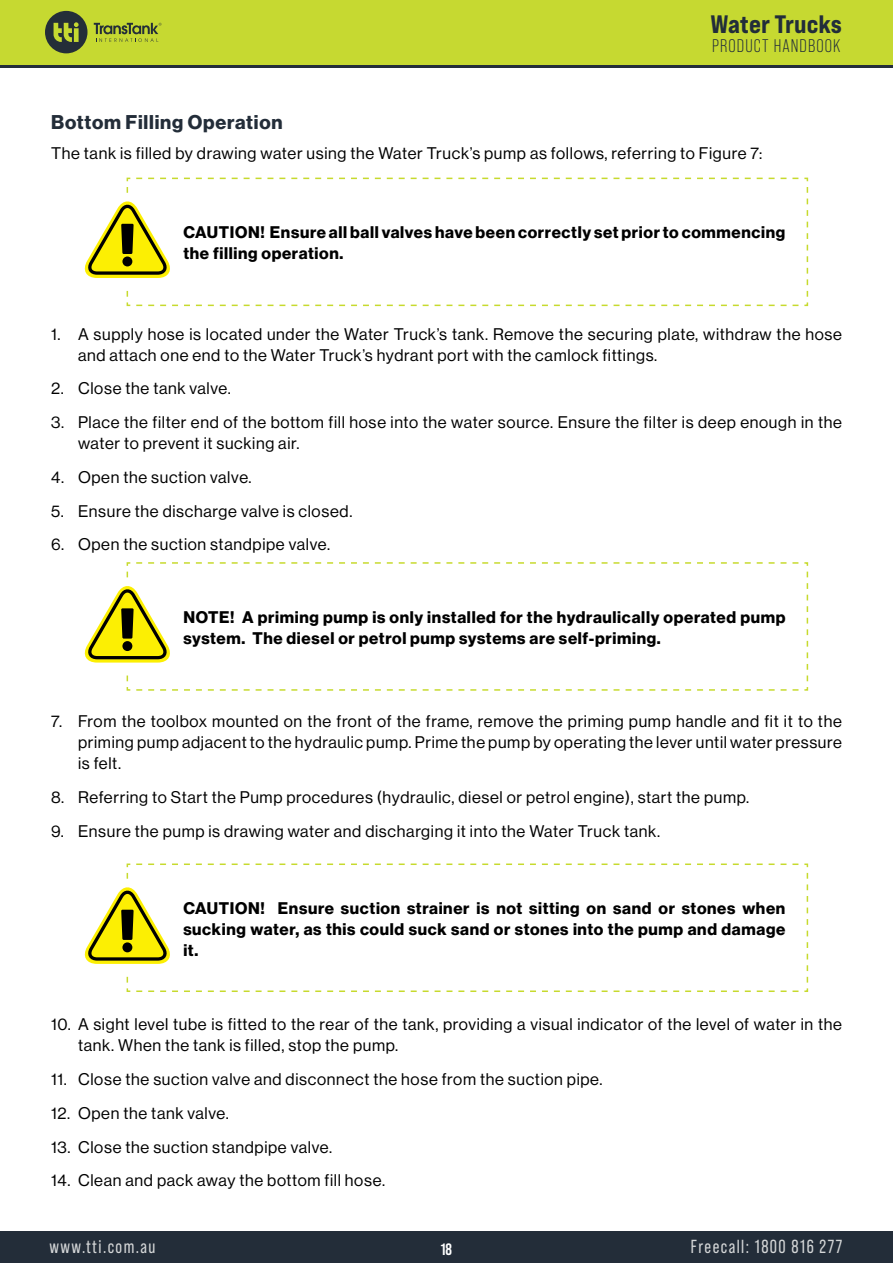
<style>
.page{position:relative;width:893px;height:1263px;background:#fff}
.page>*{position:absolute;margin:0;border:0;box-sizing:border-box;transform-origin:0 0}
.t1{font:25.2px "Bebas Neue Pro Exp Eb";color:#222d3a}
.t2{font:19.5px "N Haas Grotesk DS Pro 75 Bd";letter-spacing:.04em;color:#232d39}
.t3{font:18.9px "Bebas Neue Pro";letter-spacing:.08em;color:#d4d6d7;scale:.95 1}
.t4{font:18.3px "Bebas Neue Pro";letter-spacing:.06em;color:#222d3a}
.t5{font:16.5px/21px "N Haas Grotesk DS Pro 55 Rg";letter-spacing:.04em;color:#000}
.t6{font:700 16.5px/21px "Neue Haas Display";letter-spacing:.04em;color:#000}
.t7{font:700 16.5px "Bebas Neue Pro";color:#fff}
.s1{font-family:"N Haas Grotesk DS Pro 75 Bd";font-weight:400}
</style>
<div class="page">
<div style="left:0;top:1231px;width:893px;height:32px;background:#232d39"></div>
<svg style="left:0;top:64px;width:893px;height:4px;background:#4b5837"></svg>
<div style="left:0;top:0;width:893px;height:64px;background:#c6d931"></div>
<svg style="left:94px;top:23px;width:68px;height:19px"></svg>
<svg style="left:45px;top:11px;width:42px;height:42px"></svg>
<svg style="left:126px;top:177px;width:683px;height:130px"></svg>
<svg style="left:84px;top:187px;width:717px;height:119px"></svg>
<svg style="left:126px;top:562px;width:683px;height:129px"></svg>
<svg style="left:84px;top:572px;width:717px;height:119px"></svg>
<svg style="left:126px;top:863px;width:683px;height:129px"></svg>
<svg style="left:84px;top:873px;width:717px;height:119px"></svg>
<h1 class="t1" style="left:711px;top:9px;width:133px">Water Trucks</h1>
<p class="t4" style="left:712px;top:35px;width:130px">PRODUCT HANDBOOK</p>
<p class="t2" style="left:51px;top:111px;width:233px">Bottom Filling Operation</p>
<p class="t5" style="left:51px;top:142px;width:713px">The tank is filled by drawing water using the Water Truck’s pump as follows, referring to Figure 7:</p>
<p class="t6" style="left:183px;top:222px;width:603px"><span class="s1">CAUTION!</span> Ensure all ball valves have been correctly set prior to commencing the filling operation.</p>
<p class="t5" style="left:78px;top:323px;width:765px;text-indent:-27px">1. A supply hose is located under the Water Truck’s tank. Remove the securing plate, withdraw the hose and attach one end to the Water Truck’s hydrant port with the camlock fittings.</p>
<p class="t5" style="left:51px;top:378px;width:181px">2. Close the tank valve.</p>
<p class="t5" style="left:78px;top:412px;width:765px;text-indent:-27px">3. Place the filter end of the bottom fill hose into the water source. Ensure the filter is deep enough in the water to prevent it sucking air.</p>
<p class="t5" style="left:51px;top:467px;width:202px">4. Open the suction valve.</p>
<p class="t5" style="left:51px;top:500px;width:303px">5. Ensure the discharge valve is closed.</p>
<p class="t5" style="left:51px;top:534px;width:281px">6. Open the suction standpipe valve.</p>
<p class="t6" style="left:183px;top:607px;width:604px"><span class="s1">NOTE!</span> A priming pump is only installed for the hydraulically operated pump system. The diesel or petrol pump systems are self-priming.</p>
<p class="t5" style="left:78px;top:711px;width:765px;text-align:justify;text-indent:-27px">7. From the toolbox mounted on the front of the frame, remove the priming pump handle and fit it to the priming pump adjacent to the hydraulic pump. Prime the pump by operating the lever until water pressure is felt.</p>
<p class="t5" style="left:51px;top:787px;width:700px">8. Referring to Start the Pump procedures (hydraulic, diesel or petrol engine), start the pump.</p>
<p class="t5" style="left:51px;top:820px;width:611px">9. Ensure the pump is drawing water and discharging it into the Water Truck tank.</p>
<p class="t6" style="left:183px;top:897px;width:604px;text-align:justify"><span class="s1">CAUTION!</span> Ensure suction strainer is not sitting on sand or stones when sucking water, as this could suck sand or stones into the pump and damage it.</p>
<p class="t5" style="left:78px;top:1014px;width:765px;text-indent:-27px">10. A sight level tube is fitted to the rear of the tank, providing a visual indicator of the level of water in the tank. When the tank is filled, stop the pump.</p>
<p class="t5" style="left:51px;top:1069px;width:553px">11. Close the suction valve and disconnect the hose from the suction pipe.</p>
<p class="t5" style="left:51px;top:1102px;width:179px">12. Open the tank valve.</p>
<p class="t5" style="left:51px;top:1136px;width:283px">13. Close the suction standpipe valve.</p>
<p class="t5" style="left:51px;top:1170px;width:336px">14. Clean and pack away the bottom fill hose.</p>
<p class="t3" style="left:50px;top:1236px;width:113px">www.tti.com.au</p>
<p class="t7" style="left:441px;top:1239px;width:13px">18</p>
<p class="t3" style="left:691px;top:1236px;width:161px">Freecall: 1800 816 277</p>
</div>
